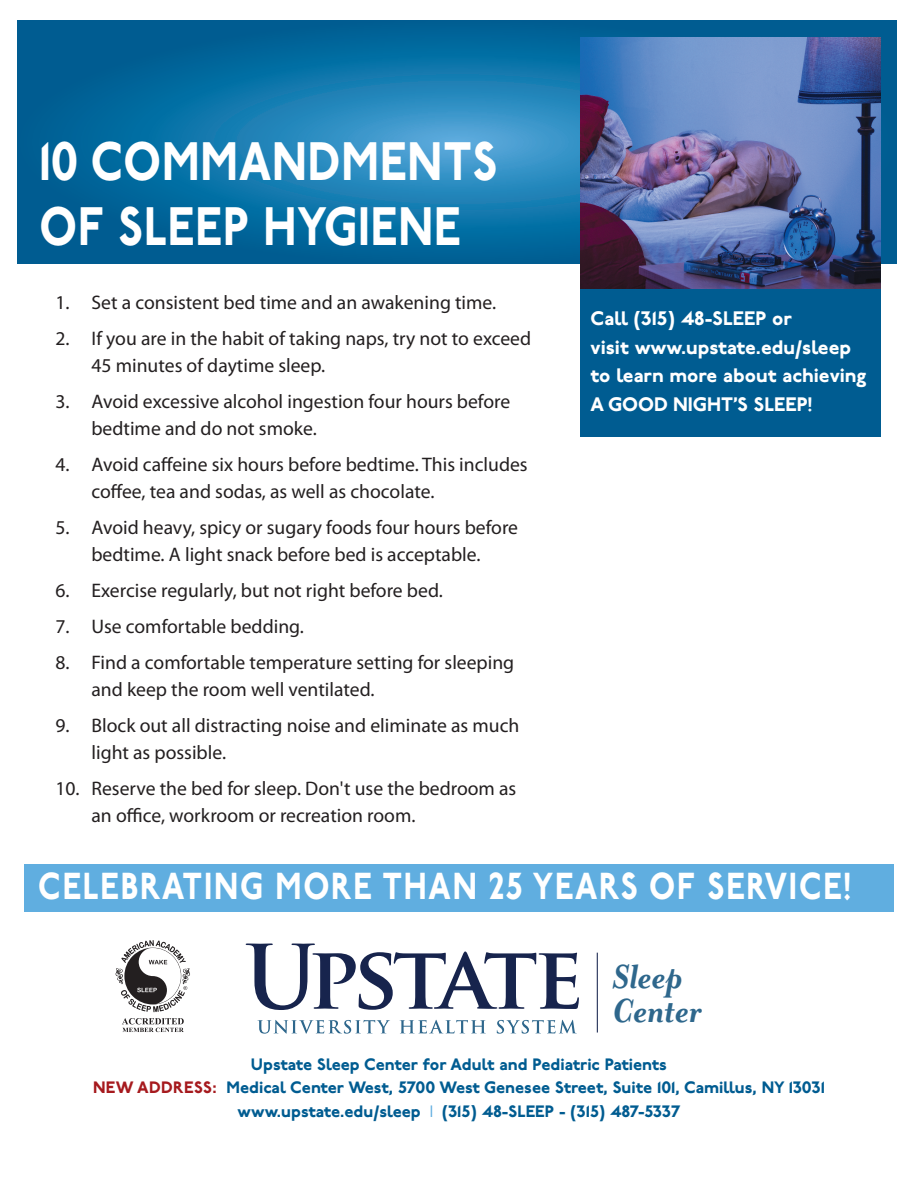
<style>
.page{position:relative;width:918px;height:1188px;background:#fff}
.page>*{position:absolute;margin:0;border:0;box-sizing:border-box;transform-origin:0 0}
.t1{font:800 54px/64.8px "P22 Underground GR Pro";letter-spacing:.02em;color:#fff;scale:.85 1}
.t2{font:italic 700 38.25px/33.5px "Mrs Eaves";color:#2e678c}
.t3{font:800 37.5px "P22 Underground GR Pro";letter-spacing:.055em;color:#fff;scale:.85 1}
.t4{font:19.65px/27.2px "Myriad Pro";color:#231f20}
.t5{font:800 19.5px/28.5px "P22 Underground GR Pro";color:#fff}
.t6{font:800 16.5px/24px "P22 Underground GR Pro";color:#005c91;text-align:center}
.s1{color:#a61a1e}
.s2{font-weight:400;color:#60aee0}
</style>
<div class="page">
<div style="left:580px;top:229px;width:301px;height:207px;background:#005c91"></div>
<div style="left:24px;top:864px;width:869px;height:47px;background:#60aee0"></div>
<svg style="left:18px;top:20px;width:879px;height:243px;background:#0e70a5"></svg>
<img style="left:580px;top:38px;width:301px;height:250px">
<svg style="left:257px;top:1020px;width:133px;height:14px"></svg>
<svg style="left:400px;top:1020px;width:86px;height:13px"></svg>
<svg style="left:497px;top:1020px;width:80px;height:14px"></svg>
<svg style="left:246px;top:944px;width:333px;height:66px"></svg>
<hr style="left:597px;top:953px;width:1px;height:80px;background:#17244d">
<svg style="left:122px;top:1018px;width:62px;height:14px"></svg>
<svg style="left:116px;top:940px;width:74px;height:72px"></svg>
<h1 class="t1" style="left:39px;top:135px;width:541px">10 COMMANDMENTS<br>OF SLEEP HYGIENE</h1>
<p class="t4" style="left:55px;top:291px;width:442px">1. Set a consistent bed time and an awakening time.</p>
<p class="t4" style="left:91px;top:327px;width:441px;text-indent:-36px">2. If you are in the habit of taking naps, try not to exceed<br>45 minutes of daytime sleep.</p>
<p class="t4" style="left:91px;top:390px;width:420px;text-indent:-36px">3. Avoid excessive alcohol ingestion four hours before bedtime and do not smoke.</p>
<p class="t4" style="left:91px;top:453px;width:438px;text-indent:-36px">4. Avoid caffeine six hours before bedtime. This includes coffee, tea and sodas, as well as chocolate.</p>
<p class="t4" style="left:55px;top:516px;width:464px;text-align:center">5. Avoid heavy, spicy or sugary foods four hours before bedtime. A light snack before bed is acceptable.</p>
<p class="t4" style="left:55px;top:579px;width:389px">6. Exercise regularly, but not right before bed.</p>
<p class="t4" style="left:55px;top:614px;width:250px">7. Use comfortable bedding.</p>
<p class="t4" style="left:91px;top:650px;width:424px;text-indent:-36px">8. Find a comfortable temperature setting for sleeping and keep the room well ventilated.</p>
<p class="t4" style="left:91px;top:713px;width:429px;text-indent:-36px">9. Block out all distracting noise and eliminate as much light as possible.</p>
<p class="t4" style="left:91px;top:776px;width:426px;text-indent:-36px">10. Reserve the bed for sleep. Don't use the bedroom as an office, workroom or recreation room.</p>
<p class="t5" style="left:591px;top:306px;width:277px">Call (315) 48-SLEEP or<br>visit www.upstate.edu/sleep to learn more about achieving<br>A GOOD NIGHT’S SLEEP!</p>
<h3 class="t3" style="left:38px;top:873px;width:958px">CELEBRATING MORE THAN 25 YEARS OF SERVICE!</h3>
<h2 class="t2" style="left:612px;top:958px;width:91px">Sleep<br>Center</h2>
<p class="t6" style="left:93px;top:1054px;width:733px">Upstate Sleep Center for Adult and Pediatric Patients<br><span class="s1">NEW ADDRESS:</span> Medical Center West, 5700 West Genesee Street, Suite 101, Camillus, NY 13031 www.upstate.edu/sleep <span class="s2">I</span> (315) 48-SLEEP - (315) 487-5337</p>
</div>
